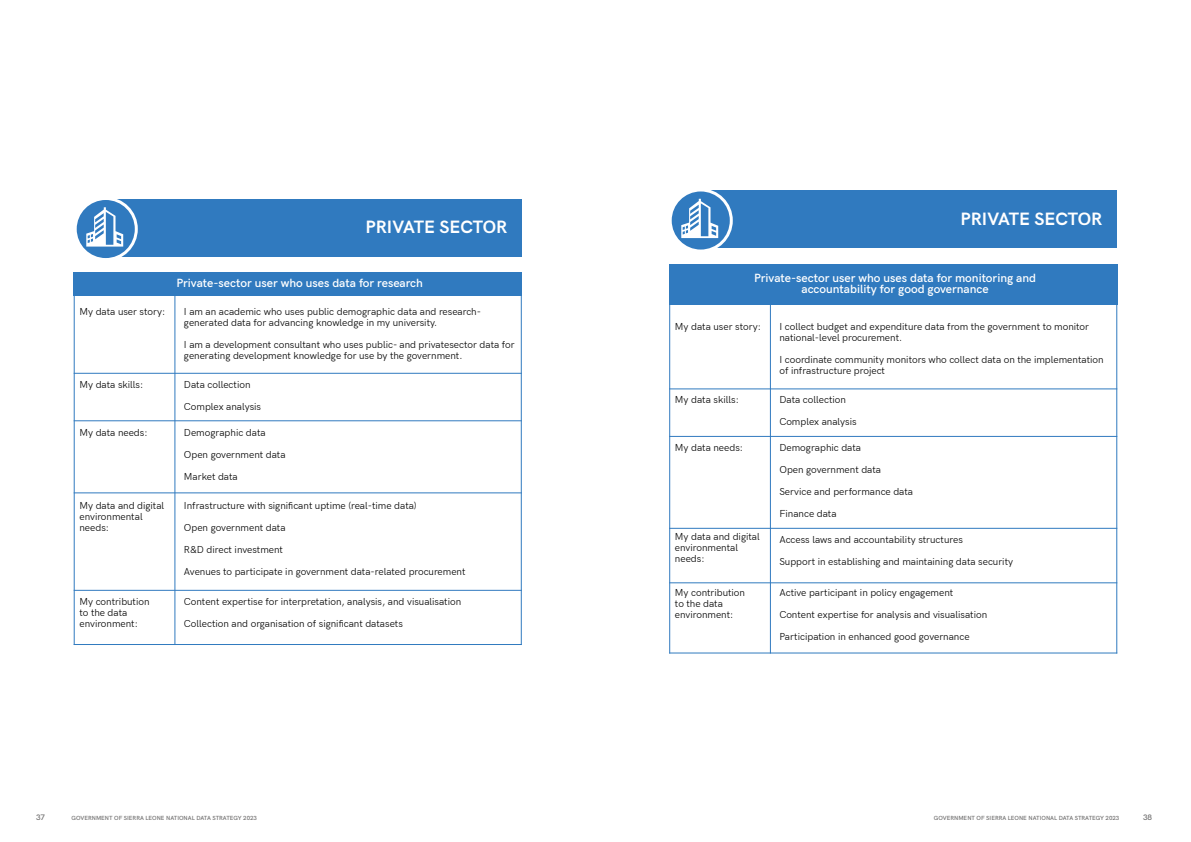
<style>
.page{position:relative;width:1191px;height:842px;background:#fff}
.page>*{position:absolute;margin:0;border:0;box-sizing:border-box;transform-origin:0 0}
.t1{font:700 18px "HK Grotesk";color:#fff}
.t2{font:600 12px/11px "HK Grotesk";color:#fff;text-align:center}
.t3{font:10px/11px "HK Grotesk";color:#000}
.t4{font:600 8px "HK Grotesk";color:#706f6f}
.t5{font:600 6px "HK Grotesk";color:#706f6f}
</style>
<div class="page">
<div style="left:669px;top:264px;width:448px;height:40px;background:#307abf"></div>
<hr style="left:669px;top:388px;width:448px;height:1px;background:#307abf">
<hr style="left:669px;top:436px;width:448px;height:1px;background:#307abf">
<hr style="left:669px;top:528px;width:448px;height:1px;background:#307abf">
<hr style="left:669px;top:582px;width:448px;height:1px;background:#307abf">
<hr style="left:669px;top:652px;width:448px;height:1px;background:#307abf">
<hr style="left:669px;top:304px;width:1px;height:349px;background:#307abf">
<hr style="left:770px;top:304px;width:1px;height:349px;background:#307abf">
<hr style="left:1116px;top:304px;width:1px;height:349px;background:#307abf">
<div style="left:699px;top:191px;width:417px;height:57px;background:#307abf"></div>
<svg style="left:670px;top:190px;width:61px;height:61px"></svg>
<div style="left:668px;top:188px;width:65px;height:65px;border:3px solid #fff;border-radius:50%"></div>
<svg style="left:681px;top:199px;width:37px;height:39px"></svg>
<div style="left:74px;top:273px;width:448px;height:23px;background:#307abf"></div>
<hr style="left:74px;top:373px;width:448px;height:1px;background:#307abf">
<hr style="left:74px;top:420px;width:448px;height:1px;background:#307abf">
<hr style="left:74px;top:492px;width:448px;height:1px;background:#307abf">
<hr style="left:74px;top:590px;width:448px;height:1px;background:#307abf">
<hr style="left:74px;top:644px;width:448px;height:1px;background:#307abf">
<hr style="left:74px;top:289px;width:1px;height:356px;background:#307abf">
<hr style="left:174px;top:289px;width:1px;height:356px;background:#307abf">
<hr style="left:521px;top:289px;width:1px;height:356px;background:#307abf">
<div style="left:104px;top:199px;width:417px;height:58px;background:#307abf"></div>
<svg style="left:75px;top:198px;width:61px;height:62px"></svg>
<div style="left:74px;top:197px;width:64px;height:64px;border:3px solid #fff;border-radius:50%"></div>
<svg style="left:86px;top:207px;width:37px;height:40px"></svg>
<h1 class="t1" style="left:365px;top:213px;width:143px">PRIVATE SECTOR</h1>
<p class="t3" style="left:79px;top:305px;width:87px">My data user story:</p>
<p class="t3" style="left:79px;top:378px;width:65px">My data skills:</p>
<p class="t3" style="left:79px;top:426px;width:70px">My data needs:</p>
<p class="t3" style="left:79px;top:499px;width:86px">My data and digital environmental needs:</p>
<p class="t3" style="left:79px;top:595px;width:72px">My contribution to the data environment:</p>
<p class="t2" style="left:176px;top:276px;width:248px">Private-sector user who uses data for research</p>
<p class="t3" style="left:184px;top:305px;width:299px">I am an academic who uses public demographic data and research&shy;generated data for advancing knowledge in my university.</p>
<p class="t3" style="left:184px;top:338px;width:332px">I am a development consultant who uses public- and privatesector data for generating development knowledge for use by the government.</p>
<p class="t3" style="left:184px;top:378px;width:68px">Data collection</p>
<p class="t3" style="left:184px;top:400px;width:79px">Complex analysis</p>
<p class="t3" style="left:184px;top:426px;width:83px">Demographic data</p>
<p class="t3" style="left:184px;top:448px;width:103px">Open government data</p>
<p class="t3" style="left:184px;top:470px;width:55px">Market data</p>
<p class="t3" style="left:184px;top:499px;width:234px">Infrastructure with significant uptime (real-time data)</p>
<p class="t3" style="left:184px;top:521px;width:103px">Open government data</p>
<p class="t3" style="left:184px;top:543px;width:101px">R&amp;D direct investment</p>
<p class="t3" style="left:184px;top:565px;width:283px">Avenues to participate in government data-related procurement</p>
<p class="t3" style="left:184px;top:595px;width:279px">Content expertise for interpretation, analysis, and visualisation</p>
<p class="t3" style="left:184px;top:617px;width:220px">Collection and organisation of significant datasets</p>
<h1 class="t1" style="left:960px;top:205px;width:143px">PRIVATE SECTOR</h1>
<p class="t2" style="left:754px;top:271px;width:284px">Private-sector user who uses data for monitoring and accountability for good governance</p>
<p class="t3" style="left:675px;top:321px;width:87px">My data user story:</p>
<p class="t3" style="left:779px;top:321px;width:311px">I collect budget and expenditure data from the government to monitor national-level procurement.</p>
<p class="t3" style="left:779px;top:354px;width:326px">I coordinate community monitors who collect data on the implementation of infrastructure project</p>
<p class="t3" style="left:779px;top:394px;width:68px">Data collection</p>
<p class="t3" style="left:779px;top:416px;width:79px">Complex analysis</p>
<p class="t3" style="left:779px;top:442px;width:83px">Demographic data</p>
<p class="t3" style="left:779px;top:464px;width:103px">Open government data</p>
<p class="t3" style="left:779px;top:486px;width:135px">Service and performance data</p>
<p class="t3" style="left:779px;top:508px;width:59px">Finance data</p>
<p class="t3" style="left:779px;top:533px;width:185px">Access laws and accountability structures</p>
<p class="t3" style="left:779px;top:555px;width:235px">Support in establishing and maintaining data security</p>
<p class="t3" style="left:779px;top:586px;width:175px">Active participant in policy engagement</p>
<p class="t3" style="left:779px;top:608px;width:209px">Content expertise for analysis and visualisation</p>
<p class="t3" style="left:779px;top:630px;width:192px">Participation in enhanced good governance</p>
<p class="t3" style="left:675px;top:394px;width:65px">My data skills:</p>
<p class="t3" style="left:675px;top:442px;width:70px">My data needs:</p>
<p class="t3" style="left:675px;top:530px;width:86px">My data and digital environmental needs:</p>
<p class="t3" style="left:675px;top:586px;width:72px">My contribution to the data environment:</p>
<p class="t4" style="left:36px;top:812px;width:11px">37</p>
<p class="t5" style="left:72px;top:813px;width:187px">GOVERNMENT OF SIERRA LEONE NATIONAL DATA STRATEGY 2023</p>
<p class="t5" style="left:934px;top:813px;width:187px">GOVERNMENT OF SIERRA LEONE NATIONAL DATA STRATEGY 2023</p>
<p class="t4" style="left:1143px;top:812px;width:11px">38</p>
</div>
